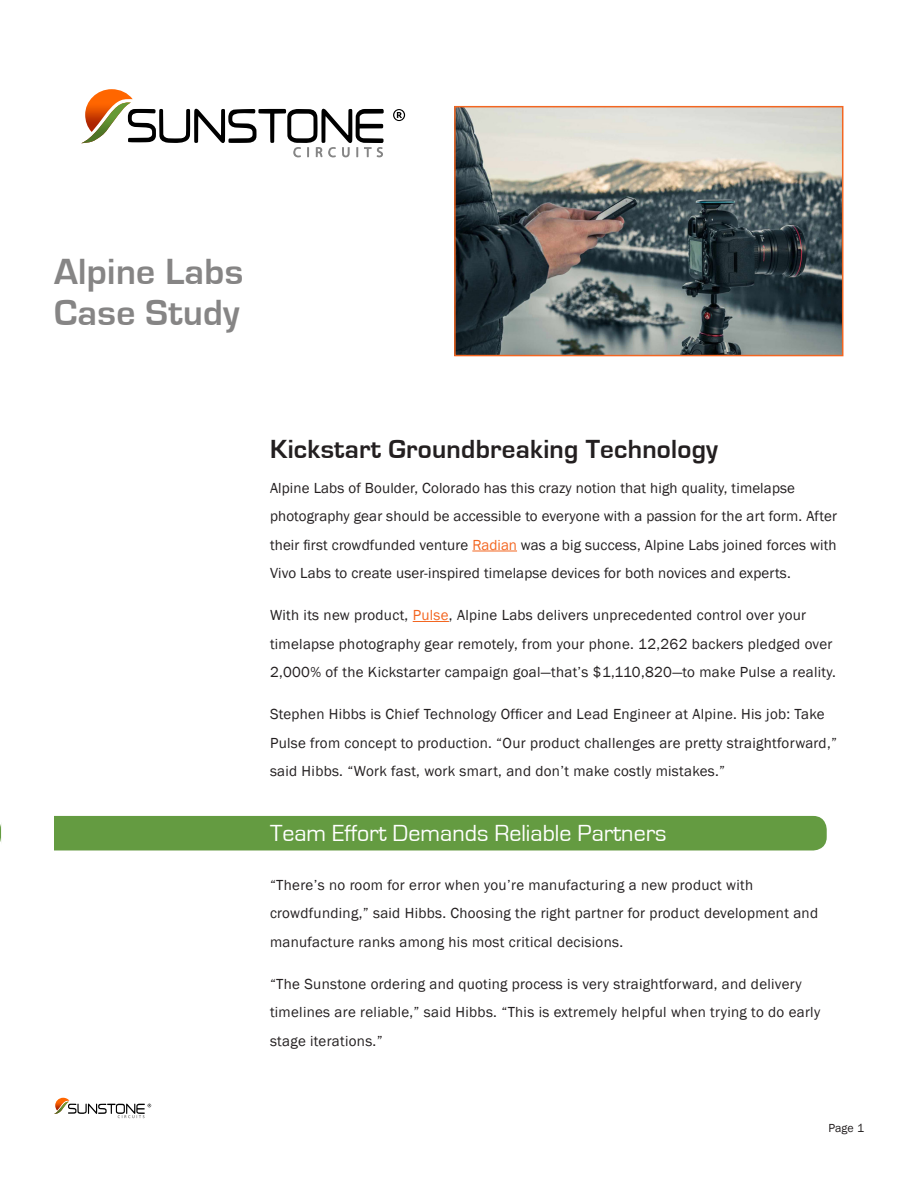
<style>
.page{position:relative;width:918px;height:1188px;background:#fff}
.page>*{position:absolute;margin:0;border:0;box-sizing:border-box;transform-origin:0 0}
.t1{font:700 37.5px/40.5px "Eurostile";letter-spacing:.01em;color:#868585}
.t2{font:700 27px "Eurostile";letter-spacing:.01em;color:#231f20}
.t3{font:24px "Eurostile";color:#fff}
.t4{font:15px/28.5px "Franklin Gothic";letter-spacing:.02em;color:#231f20}
.t5{font:12px "Franklin Gothic";color:#231f20}
.s1{color:#f36621}
</style>
<div class="page">
<img style="left:69px;top:1104px;width:75px;height:10px">
<img style="left:118px;top:1115px;width:27px;height:3px">
<img style="left:56px;top:1098px;width:13px;height:4px">
<img style="left:54px;top:1102px;width:15px;height:12px">
<div style="left:0;top:816px;width:827px;height:34px;background:#649b41;border-radius:14px"></div>
<div style="left:1px;top:779px;width:53px;height:133px;background:#fff;border-radius:18px"></div>
<hr style="left:472px;top:551px;width:45px;height:1px;background:#f36621">
<hr style="left:413px;top:621px;width:36px;height:1px;background:#f36621">
<img style="left:133px;top:109px;width:249px;height:34px">
<img style="left:293px;top:147px;width:90px;height:10px">
<img style="left:89px;top:89px;width:44px;height:54px">
<img style="left:82px;top:102px;width:49px;height:41px">
<svg style="left:393px;top:109px;width:12px;height:12px"></svg>
<img style="left:457px;top:109px;width:383px;height:244px">
<div style="left:454px;top:106px;width:389px;height:250px;border:2px solid #f36621"></div>
<p class="t1" style="left:54px;top:252px;width:191px">Alpine Labs<br>Case Study</p>
<p class="t2" style="left:270px;top:434px;width:449px">Kickstart Groundbreaking Technology</p>
<p class="t4" style="left:270px;top:474px;width:569px">Alpine Labs of Boulder, Colorado has this crazy notion that high quality, timelapse photography gear should be accessible to everyone with a passion for the art form. After their first crowdfunded venture <span class="s1">Radian</span> was a big success, Alpine Labs joined forces with Vivo Labs to create user-inspired timelapse devices for both novices and experts.</p>
<p class="t4" style="left:270px;top:601px;width:568px">With its new product, <span class="s1">Pulse</span>, Alpine Labs delivers unprecedented control over your timelapse photography gear remotely, from your phone. 12,262 backers pledged over<br>2,000% of the Kickstarter campaign goal—that’s $1,110,820—to make Pulse a reality.</p>
<p class="t4" style="left:270px;top:700px;width:569px">Stephen Hibbs is Chief Technology Officer and Lead Engineer at Alpine. His job: Take<br>Pulse from concept to production. “Our product challenges are pretty straightforward,” said Hibbs. “Work fast, work smart, and don’t make costly mistakes.”</p>
<p class="t3" style="left:270px;top:820px;width:398px">Team Effort Demands Reliable Partners</p>
<p class="t4" style="left:270px;top:871px;width:550px">“There’s no room for error when you’re manufacturing a new product with crowdfunding,” said Hibbs. Choosing the right partner for product development and manufacture ranks among his most critical decisions.</p>
<p class="t4" style="left:270px;top:970px;width:552px">“The Sunstone ordering and quoting process is very straightforward, and delivery timelines are reliable,” said Hibbs. “This is extremely helpful when trying to do early stage iterations.”</p>
<p class="t5" style="left:828px;top:1121px;width:37px">Page 1</p>
</div>
